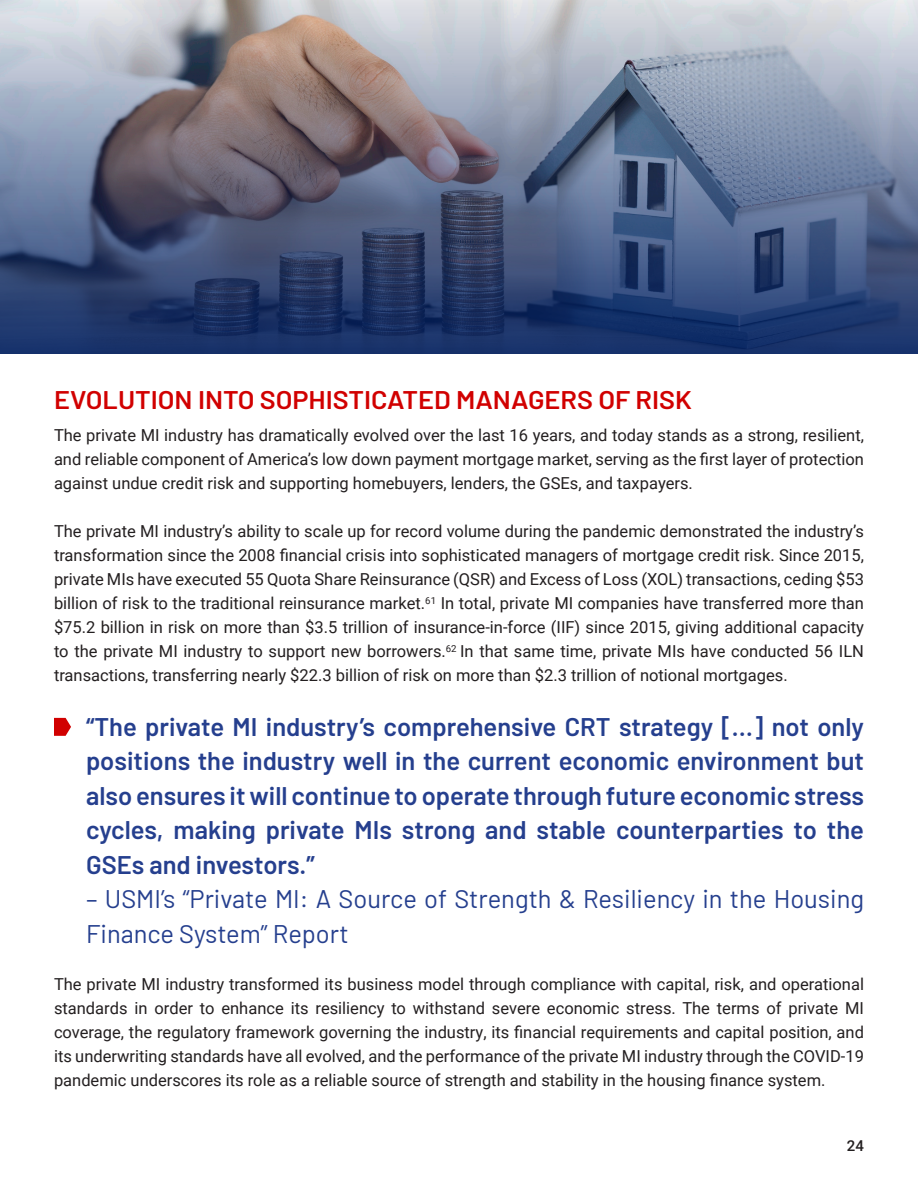
<style>
.page{position:relative;width:918px;height:1188px;background:#fff}
.page>*{position:absolute;margin:0;border:0;box-sizing:border-box;transform-origin:0 0}
.t1{font:600 25.5px/34.5px "Barlow";color:#253f8e;text-align:justify}
.t2{font:25.5px/34.5px "Barlow";color:#253f8e}
.t3{font:600 25.5px "Barlow";color:#d10000;scale:1.06 1}
.t4{font:16.5px/24px "Roboto";color:#231f20;text-align:justify}
.t5{font:500 15px "Roboto";color:#231f20}
</style>
<div class="page">
<svg style="left:54px;top:718px;width:17px;height:18px"></svg>
<svg style="left:0;top:0;width:918px;height:353px;background:#6a7490"></svg>
<p class="t3" style="left:54px;top:381px;width:603px">EVOLUTION INTO SOPHISTICATED MANAGERS OF RISK</p>
<p class="t4" style="left:54px;top:423px;width:812px">The private MI industry has dramatically evolved over the last 16 years, and today stands as a strong, resilient, and reliable component of America’s low down payment mortgage market, serving as the first layer of protection against undue credit risk and supporting homebuyers, lenders, the GSEs, and taxpayers.</p>
<p class="t4" style="left:54px;top:519px;width:812px">The private MI industry’s ability to scale up for record volume during the pandemic demonstrated the industry’s transformation since the 2008 financial crisis into sophisticated managers of mortgage credit risk. Since 2015, private MIs have executed 55 Quota Share Reinsurance (QSR) and Excess of Loss (XOL) transactions, ceding $53 billion of risk to the traditional reinsurance market.<sup>61</sup> In total, private MI companies have transferred more than $75.2 billion in risk on more than $3.5 trillion of insurance-in-force (IIF) since 2015, giving additional capacity to the private MI industry to support new borrowers.<sup>62</sup> In that same time, private MIs have conducted 56 ILN transactions, transferring nearly $22.3 billion of risk on more than $2.3 trillion of notional mortgages.</p>
<p class="t1" style="left:86px;top:707px;width:779px">“The private MI industry’s comprehensive CRT strategy […] not only positions the industry well in the current economic environment but also ensures it will continue to operate through future economic stress cycles, making private MIs strong and stable counterparties to the GSEs and investors.”</p>
<p class="t2" style="left:86px;top:880px;width:780px">– USMI’s “Private MI: A Source of Strength &amp; Resiliency in the Housing<br>Finance System” Report</p>
<p class="t4" style="left:54px;top:972px;width:812px">The private MI industry transformed its business model through compliance with capital, risk, and operational standards in order to enhance its resiliency to withstand severe economic stress. The terms of private MI coverage, the regulatory framework governing the industry, its financial requirements and capital position, and its underwriting standards have all evolved, and the performance of the private MI industry through the COVID-19 pandemic underscores its role as a reliable source of strength and stability in the housing finance system.</p>
<p class="t5" style="left:847px;top:1135px;width:19px">24</p>
</div>
